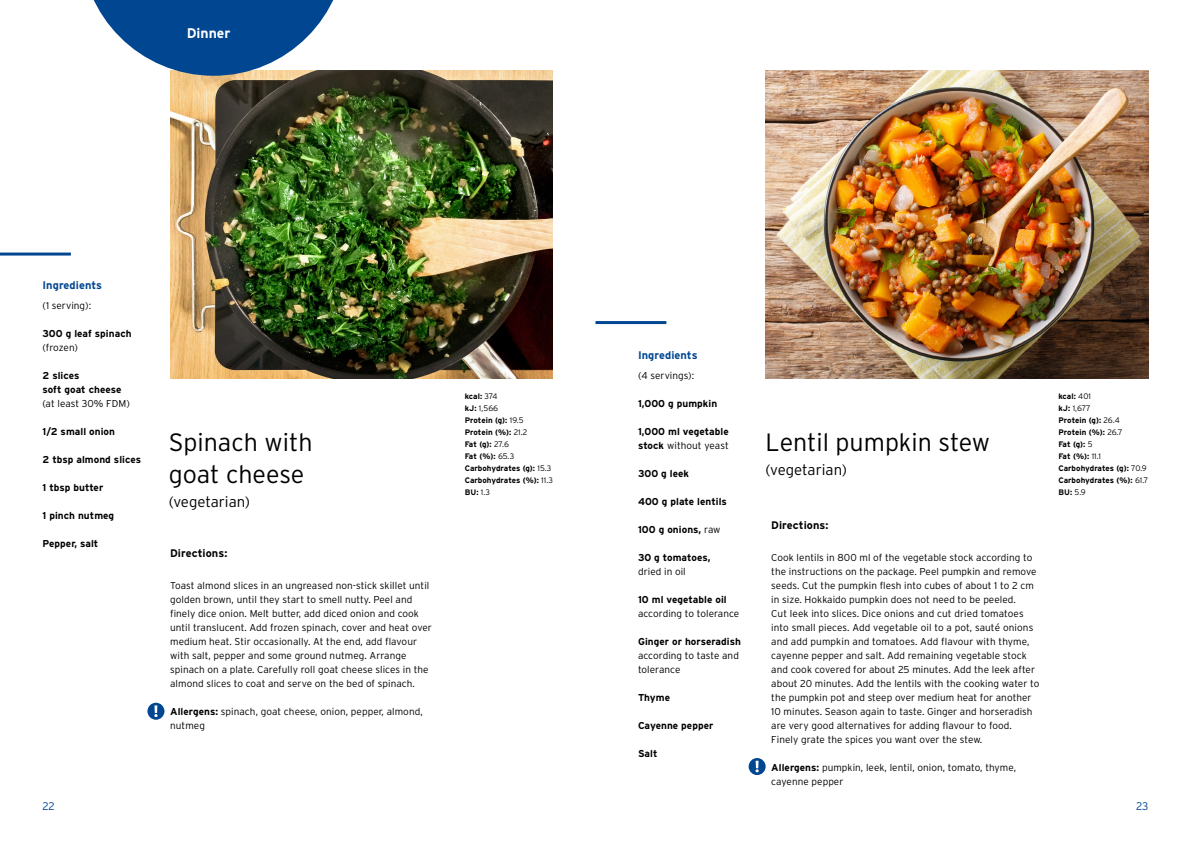
<style>
.page{position:relative;width:1191px;height:842px;background:#fff}
.page>*{position:absolute;margin:0;border:0;box-sizing:border-box;transform-origin:0 0}
.t1{font:300 25px/32px "Interstate";color:#000}
.t2{font:300 15px "Interstate";color:#000}
.t3{font:700 14px "Interstate";color:#fff}
.t4{font:700 11px "Interstate";letter-spacing:.005em;color:#004691}
.t5{font:700 11px "Interstate";letter-spacing:.005em;color:#000}
.t6{font:300 11px "Interstate";color:#004691}
.t7{font:300 10px/14px "Interstate";letter-spacing:.005em;color:#000}
.t8{font:700 10px/14px "Interstate";letter-spacing:.005em;color:#000}
.t9{font:700 8px/12px "Interstate";letter-spacing:.005em;color:#000}
.s1{font-weight:700}
.s2{font-weight:300}
</style>
<div class="page">
<img style="left:170px;top:71px;width:383px;height:308px">
<svg style="left:93px;top:0;width:253px;height:76px"></svg>
<img style="left:765px;top:71px;width:383px;height:308px">
<hr style="left:0;top:253px;width:71px;height:3px;background:#004691">
<hr style="left:595px;top:321px;width:71px;height:3px;background:#004691">
<svg style="left:748px;top:758px;width:17px;height:17px"></svg>
<svg style="left:755px;top:761px;width:3px;height:11px"></svg>
<div style="left:147px;top:703px;width:17px;height:17px;background:#004691;border-radius:50%"></div>
<svg style="left:154px;top:705px;width:4px;height:12px"></svg>
<h3 class="t3" style="left:187px;top:25px;width:45px">Dinner</h3>
<p class="t4" style="left:43px;top:279px;width:61px">Ingredients</p>
<p class="t7" style="left:43px;top:298px;width:50px">(1 serving):</p>
<p class="t8" style="left:43px;top:326px;width:91px">300 g leaf spinach</p>
<p class="t7" style="left:43px;top:340px;width:37px">(frozen)</p>
<p class="t8" style="left:43px;top:368px;width:80px">2 slices<br>soft goat cheese</p>
<p class="t7" style="left:43px;top:396px;width:89px">(at least 30% FDM)</p>
<p class="t8" style="left:43px;top:424px;width:74px">1/2 small onion</p>
<p class="t8" style="left:43px;top:452px;width:100px">2 tbsp almond slices</p>
<p class="t8" style="left:43px;top:480px;width:62px">1 tbsp butter</p>
<p class="t8" style="left:43px;top:508px;width:73px">1 pinch nutmeg</p>
<p class="t8" style="left:43px;top:536px;width:57px">Pepper, salt</p>
<h1 class="t1" style="left:169px;top:426px;width:145px">Spinach with goat cheese</h1>
<h2 class="t2" style="left:169px;top:494px;width:83px">(vegetarian)</h2>
<p class="t5" style="left:170px;top:547px;width:59px">Directions:</p>
<p class="t7" style="left:170px;top:578px;width:263px">Toast almond slices in an ungreased non-stick skillet until golden brown, until they start to smell nutty. Peel and finely dice onion. Melt butter, add diced onion and cook until translucent. Add frozen spinach, cover and heat over medium heat. Stir occasionally. At the end, add flavour with salt, pepper and some ground nutmeg. Arrange spinach on a plate. Carefully roll goat cheese slices in the almond slices to coat and serve on the bed of spinach.</p>
<p class="t7" style="left:170px;top:704px;width:254px"><span class="s1">Allergens:</span> spinach, goat cheese, onion, pepper, almond, nutmeg</p>
<p class="t4" style="left:638px;top:349px;width:61px">Ingredients</p>
<p class="t7" style="left:638px;top:368px;width:58px">(4 servings):</p>
<p class="t8" style="left:638px;top:396px;width:81px">1,000 g pumpkin</p>
<p class="t8" style="left:638px;top:424px;width:92px">1,000 ml vegetable stock <span class="s2">without yeast</span></p>
<p class="t8" style="left:638px;top:466px;width:53px">300 g leek</p>
<p class="t8" style="left:638px;top:494px;width:90px">400 g plate lentils</p>
<p class="t8" style="left:638px;top:522px;width:84px">100 g onions, <span class="s2">raw</span></p>
<p class="t8" style="left:638px;top:550px;width:74px">30 g tomatoes,</p>
<p class="t7" style="left:638px;top:564px;width:49px">dried in oil</p>
<p class="t8" style="left:638px;top:592px;width:90px">10 ml vegetable oil</p>
<p class="t7" style="left:638px;top:606px;width:103px">according to tolerance</p>
<p class="t8" style="left:638px;top:634px;width:104px">Ginger or horseradish</p>
<p class="t7" style="left:638px;top:648px;width:102px">according to taste and tolerance</p>
<p class="t8" style="left:638px;top:690px;width:34px">Thyme</p>
<p class="t8" style="left:638px;top:718px;width:77px">Cayenne pepper</p>
<p class="t8" style="left:638px;top:746px;width:21px">Salt</p>
<p class="t9" style="left:465px;top:390px;width:90px">kcal: <span class="s2">374<br></span>kJ: <span class="s2">1,566<br></span>Protein (g): <span class="s2">19.5<br></span>Protein (%): <span class="s2">21.2<br></span>Fat (g): <span class="s2">27.6<br></span>Fat (%): <span class="s2">65.3<br></span>Carbohydrates (g): <span class="s2">15.3<br></span>Carbohydrates (%): <span class="s2">11.3<br></span>BU: <span class="s2">1.3</span></p>
<p class="t9" style="left:1058px;top:390px;width:91px">kcal: <span class="s2">401<br></span>kJ: <span class="s2">1,677<br></span>Protein (g): <span class="s2">26.4<br></span>Protein (%): <span class="s2">26.7<br></span>Fat (g): <span class="s2">5<br></span>Fat (%): <span class="s2">11.1<br></span>Carbohydrates (g): <span class="s2">70.9<br></span>Carbohydrates (%): <span class="s2">61.7<br></span>BU: <span class="s2">5.9</span></p>
<h1 class="t1" style="left:765px;top:426px;width:226px">Lentil pumpkin stew</h1>
<h2 class="t2" style="left:765px;top:462px;width:83px">(vegetarian)</h2>
<p class="t5" style="left:771px;top:519px;width:59px">Directions:</p>
<p class="t7" style="left:771px;top:550px;width:269px">Cook lentils in 800 ml of the vegetable stock according to the instructions on the package. Peel pumpkin and remove seeds. Cut the pumpkin flesh into cubes of about 1 to 2 cm in size. Hokkaido pumpkin does not need to be peeled.<br>Cut leek into slices. Dice onions and cut dried tomatoes into small pieces. Add vegetable oil to a pot, sauté onions and add pumpkin and tomatoes. Add flavour with thyme, cayenne pepper and salt. Add remaining vegetable stock and cook covered for about 25 minutes. Add the leek after about 20 minutes. Add the lentils with the cooking water to the pumpkin pot and steep over medium heat for another 10 minutes. Season again to taste. Ginger and horseradish are very good alternatives for adding flavour to food.<br>Finely grate the spices you want over the stew.</p>
<p class="t7" style="left:771px;top:760px;width:246px"><span class="s1">Allergens:</span> pumpkin, leek, lentil, onion, tomato, thyme, cayenne pepper</p>
<p class="t6" style="left:43px;top:800px;width:14px">22</p>
<p class="t6" style="left:1136px;top:800px;width:14px">23</p>
</div>
